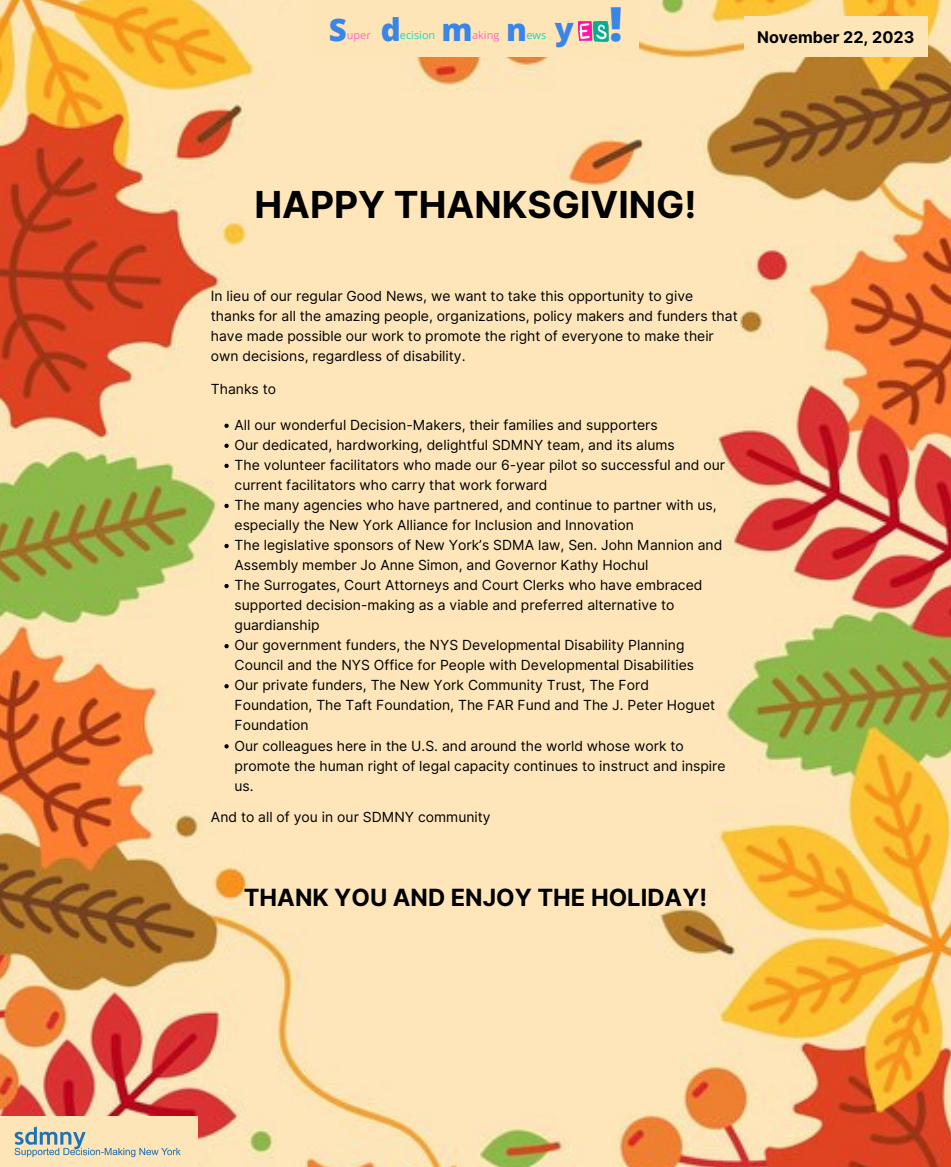
<style>
.page{position:relative;width:951px;height:1167px;background:#fff}
.page>*{position:absolute;margin:0;border:0;box-sizing:border-box;transform-origin:0 0}
.t1{font:800 46.92px "Open Sans";color:#3a85e8}
.t2{font:700 37.2px "Inter";color:#000}
.t3{font:800 31.2px "Open Sans";color:#3a85e8}
.t4{font:700 23.7px "Inter";color:#000}
.t5{font:700 16.11px "Inter";color:#000}
.t6{font:13.89px/20px "Inter";color:#000}
.t7{font:10.92px "Open Sans";color:#1bd8bc}
.t8{font:10.92px "Open Sans";color:#ff66c4}
</style>
<div class="page">
<img style="left:0;top:0;width:950px;height:1166px">
<div style="left:312px;top:0;width:327px;height:57px;background:#fde5b8"></div>
<img style="left:579px;top:22px;width:29px;height:20px">
<svg style="left:567px;top:21px;width:12px;height:17px"></svg>
<div style="left:743px;top:17px;width:184px;height:40px;background:#fde5b8"></div>
<div style="left:0;top:1116px;width:198px;height:50px;background:#fde5b8"></div>
<img style="left:15px;top:1126px;width:166px;height:32px">
<svg style="left:224px;top:423px;width:5px;height:5px"></svg>
<svg style="left:224px;top:443px;width:5px;height:5px"></svg>
<svg style="left:224px;top:463px;width:5px;height:5px"></svg>
<svg style="left:224px;top:504px;width:5px;height:4px"></svg>
<svg style="left:224px;top:544px;width:5px;height:4px"></svg>
<svg style="left:224px;top:584px;width:5px;height:4px"></svg>
<svg style="left:224px;top:644px;width:5px;height:4px"></svg>
<svg style="left:224px;top:684px;width:5px;height:4px"></svg>
<svg style="left:224px;top:744px;width:5px;height:4px"></svg>
<p class="t3" style="left:329px;top:7px;width:20px">S</p>
<p class="t8" style="left:347px;top:28px;width:25px">uper</p>
<p class="t3" style="left:381px;top:7px;width:22px">d</p>
<p class="t7" style="left:400px;top:28px;width:37px">ecision</p>
<p class="t3" style="left:441px;top:7px;width:33px">m</p>
<p class="t8" style="left:472px;top:28px;width:29px">aking</p>
<p class="t3" style="left:506px;top:7px;width:22px">n</p>
<p class="t7" style="left:526px;top:28px;width:21px">ews</p>
<p class="t3" style="left:554px;top:7px;width:21px">y</p>
<p class="t1" style="left:609px;top:-9px;width:15px">!</p>
<p class="t5" style="left:757px;top:27px;width:159px">November 22, 2023</p>
<p class="t2" style="left:254px;top:183px;width:443px">HAPPY THANKSGIVING!</p>
<p class="t6" style="left:211px;top:285px;width:528px">In lieu of our regular Good News, we want to take this opportunity to give thanks for all the amazing people, organizations, policy makers and funders that have made possible our work to promote the right of everyone to make their own decisions, regardless of disability.</p>
<p class="t6" style="left:211px;top:378px;width:67px">Thanks to</p>
<p class="t6" style="left:234px;top:415px;width:424px">All our wonderful Decision-Makers, their families and supporters</p>
<p class="t6" style="left:234px;top:435px;width:442px">Our dedicated, hardworking, delightful SDMNY team, and its alums</p>
<p class="t6" style="left:234px;top:455px;width:492px">The volunteer facilitators who made our 6-year pilot so successful and our current facilitators who carry that work forward</p>
<p class="t6" style="left:234px;top:495px;width:483px">The many agencies who have partnered, and continue to partner with us, especially the New York Alliance for Inclusion and Innovation</p>
<p class="t6" style="left:234px;top:535px;width:489px">The legislative sponsors of New York’s SDMA law, Sen. John Mannion and<br>Assembly member Jo Anne Simon, and Governor Kathy Hochul</p>
<p class="t6" style="left:234px;top:575px;width:469px">The Surrogates, Court Attorneys and Court Clerks who have embraced supported decision-making as a viable and preferred alternative to guardianship</p>
<p class="t6" style="left:234px;top:635px;width:461px">Our government funders, the NYS Developmental Disability Planning<br>Council and the NYS Office for People with Developmental Disabilities</p>
<p class="t6" style="left:234px;top:675px;width:482px">Our private funders, The New York Community Trust, The Ford<br>Foundation, The Taft Foundation, The FAR Fund and The J. Peter Hoguet<br>Foundation</p>
<p class="t6" style="left:234px;top:735px;width:492px">Our colleagues here in the U.S. and around the world whose work to promote the human right of legal capacity continues to instruct and inspire us.</p>
<p class="t6" style="left:211px;top:807px;width:281px">And to all of you in our SDMNY community</p>
<p class="t4" style="left:244px;top:883px;width:465px">THANK YOU AND ENJOY THE HOLIDAY!</p>
</div>
